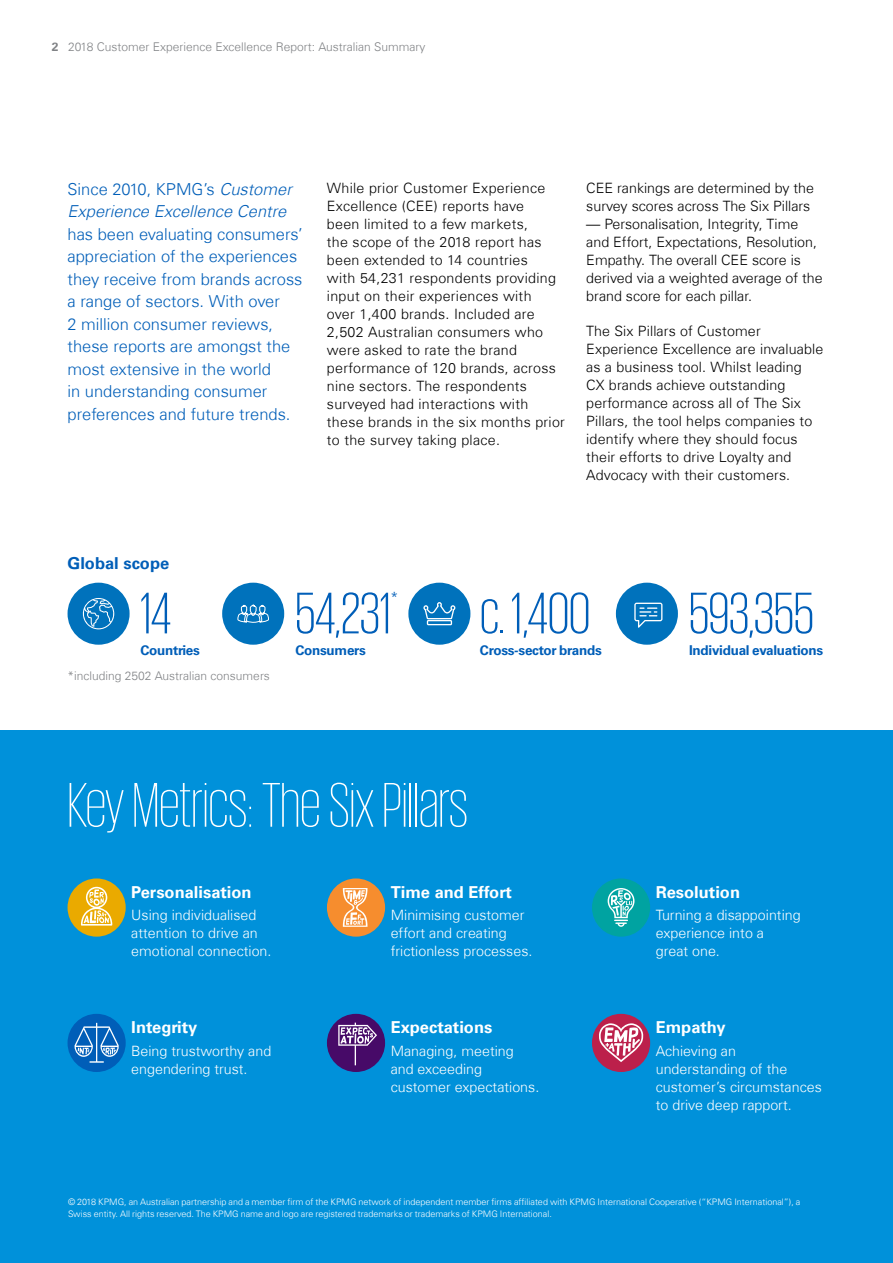
<style>
.page{position:relative;width:893px;height:1263px;background:#fff}
.page>*{position:absolute;margin:0;border:0;box-sizing:border-box;transform-origin:0 0}
.t1{font:200 64.5px "KPMG";color:#fff}
.t2{font:300 60px "KPMG";color:#005eb8}
.Callout{font:300 16.5px/22.5px "Universfor KPMG";color:#005eb8}
.t3{font:700 16.5px "Universfor KPMG";color:#fff}
.t4{font:700 16.5px "Universfor KPMG";color:#005eb8}
.Body{font:300 14.25px/18px "Universfor KPMG";letter-spacing:.01em;color:#000}
.Body-2{font:300 14.25px/18px "Universfor KPMG";color:#fff}
.t5{font:700 13.5px "Univers LT Std";letter-spacing:-.02em;color:#005eb8}
.Callout-2{font:300 12px "Universfor KPMG";color:#808285}
.Legal_6pt{font:300 9px/12px "Universfor KPMG";color:#fff}
.s1{font-weight:700}
.s2{font-style:italic}
</style>
<div class="page">
<div style="left:0;top:730px;width:893px;height:533px;background:#0091da"></div>
<div style="left:68px;top:1014px;width:58px;height:58px;background:#005eb8;border-radius:50%"></div>
<svg style="left:75px;top:1023px;width:44px;height:40px"></svg>
<div style="left:68px;top:878px;width:58px;height:59px;background:#eaaa00;border-radius:50%"></div>
<svg style="left:81px;top:887px;width:31px;height:38px"></svg>
<div style="left:592px;top:1014px;width:58px;height:58px;background:#bc204b;border-radius:50%"></div>
<svg style="left:598px;top:1023px;width:46px;height:39px"></svg>
<div style="left:592px;top:878px;width:58px;height:59px;background:#00a3a1;border-radius:50%"></div>
<svg style="left:608px;top:888px;width:26px;height:39px"></svg>
<div style="left:327px;top:1014px;width:58px;height:58px;background:#470a68;border-radius:50%"></div>
<svg style="left:338px;top:1023px;width:39px;height:42px"></svg>
<div style="left:327px;top:878px;width:58px;height:59px;background:#f68d2e;border-radius:50%"></div>
<svg style="left:343px;top:888px;width:24px;height:39px"></svg>
<div style="left:222px;top:583px;width:62px;height:62px;background:#0072bc;border-radius:50%"></div>
<svg style="left:238px;top:604px;width:31px;height:19px"></svg>
<div style="left:68px;top:583px;width:62px;height:62px;background:#0072bc;border-radius:50%"></div>
<svg style="left:82px;top:598px;width:32px;height:32px"></svg>
<div style="left:408px;top:583px;width:62px;height:62px;background:#0072bc;border-radius:50%"></div>
<svg style="left:423px;top:602px;width:33px;height:24px"></svg>
<div style="left:616px;top:583px;width:62px;height:62px;background:#0072bc;border-radius:50%"></div>
<svg style="left:634px;top:603px;width:28px;height:25px"></svg>
<p class="Callout-2" style="left:52px;top:40px;width:375px"><span class="s1">2</span> 2018 Customer Experience Excellence Report: Australian Summary</p>
<p class="Callout" style="left:68px;top:178px;width:237px">Since 2010, KPMG’s <span class="s2">Customer<br>Experience Excellence Centre </span>has been evaluating consumers’ appreciation of the experiences they receive from brands across a range of sectors. With over<br>2 million consumer reviews, these reports are amongst the most extensive in the world<br>in understanding consumer preferences and future trends.</p>
<p class="Body" style="left:327px;top:179px;width:240px">While prior Customer Experience<br>Excellence (CEE) reports have<br>been limited to a few markets,<br>the scope of the 2018 report has been extended to 14 countries<br>with 54,231 respondents providing input on their experiences with<br>over 1,400 brands. Included are<br>2,502 Australian consumers who were asked to rate the brand performance of 120 brands, across nine sectors. The respondents surveyed had interactions with these brands in the six months prior to the survey taking place.</p>
<p class="Body" style="left:586px;top:179px;width:229px">CEE rankings are determined by the survey scores across The Six Pillars</p>
<p class="Body" style="left:586px;top:215px;width:238px">— Personalisation, Integrity, Time and Effort, Expectations, Resolution, Empathy. The overall CEE score is derived via a weighted average of the brand score for each pillar.</p>
<p class="Body" style="left:586px;top:322px;width:238px">The Six Pillars of Customer Experience Excellence are invaluable as a business tool. Whilst leading CX brands achieve outstanding performance across all of The Six Pillars, the tool helps companies to identify where they should focus their efforts to drive Loyalty and Advocacy with their customers.</p>
<h2 class="t4" style="left:68px;top:553px;width:103px">Global scope</h2>
<p class="t2" style="left:140px;top:584px;width:32px">14</p>
<p class="t5" style="left:140px;top:643px;width:61px">Countries</p>
<p class="Callout-2" style="left:68px;top:668px;width:204px">*including 2502 Australian consumers</p>
<p class="t2" style="left:295px;top:584px;width:104px">54,231<sup>*</sup></p>
<p class="t5" style="left:295px;top:643px;width:72px">Consumers</p>
<p class="t2" style="left:480px;top:584px;width:112px">c. 1,400</p>
<p class="t5" style="left:480px;top:643px;width:123px">Cross-sector brands</p>
<h1 class="t1" style="left:68px;top:774px;width:402px">Key Metrics: The Six Pillars</h1>
<h2 class="t3" style="left:131px;top:882px;width:122px">Personalisation</h2>
<p class="Body-2" style="left:131px;top:906px;width:142px">Using individualised attention to drive an emotional connection.</p>
<h2 class="t3" style="left:131px;top:1018px;width:68px">Integrity</h2>
<p class="Body-2" style="left:131px;top:1041px;width:141px">Being trustworthy and engendering trust.</p>
<h2 class="t3" style="left:391px;top:882px;width:123px">Time and Effort</h2>
<p class="Body-2" style="left:391px;top:906px;width:143px">Minimising customer effort and creating frictionless processes.</p>
<h2 class="t3" style="left:391px;top:1018px;width:103px">Expectations</h2>
<p class="Body-2" style="left:391px;top:1041px;width:150px">Managing, meeting and exceeding customer expectations.</p>
<p class="t2" style="left:689px;top:584px;width:126px">593,355</p>
<p class="t5" style="left:689px;top:643px;width:136px">Individual evaluations</p>
<h2 class="t3" style="left:656px;top:882px;width:86px">Resolution</h2>
<p class="Body-2" style="left:656px;top:906px;width:146px">Turning a disappointing experience into a<br>great one.</p>
<h2 class="t3" style="left:656px;top:1018px;width:71px">Empathy</h2>
<p class="Body-2" style="left:656px;top:1041px;width:168px">Achieving an understanding of the customer’s circumstances to drive deep rapport.</p>
<p class="Legal_6pt" style="left:68px;top:1195px;width:734px">© 2018 KPMG, an Australian partnership and a member firm of the KPMG network of independent member firms affiliated with KPMG International Cooperative (“KPMG International”), a<br>Swiss entity. All rights reserved. The KPMG name and logo are registered trademarks or trademarks of KPMG International.</p>
</div>
